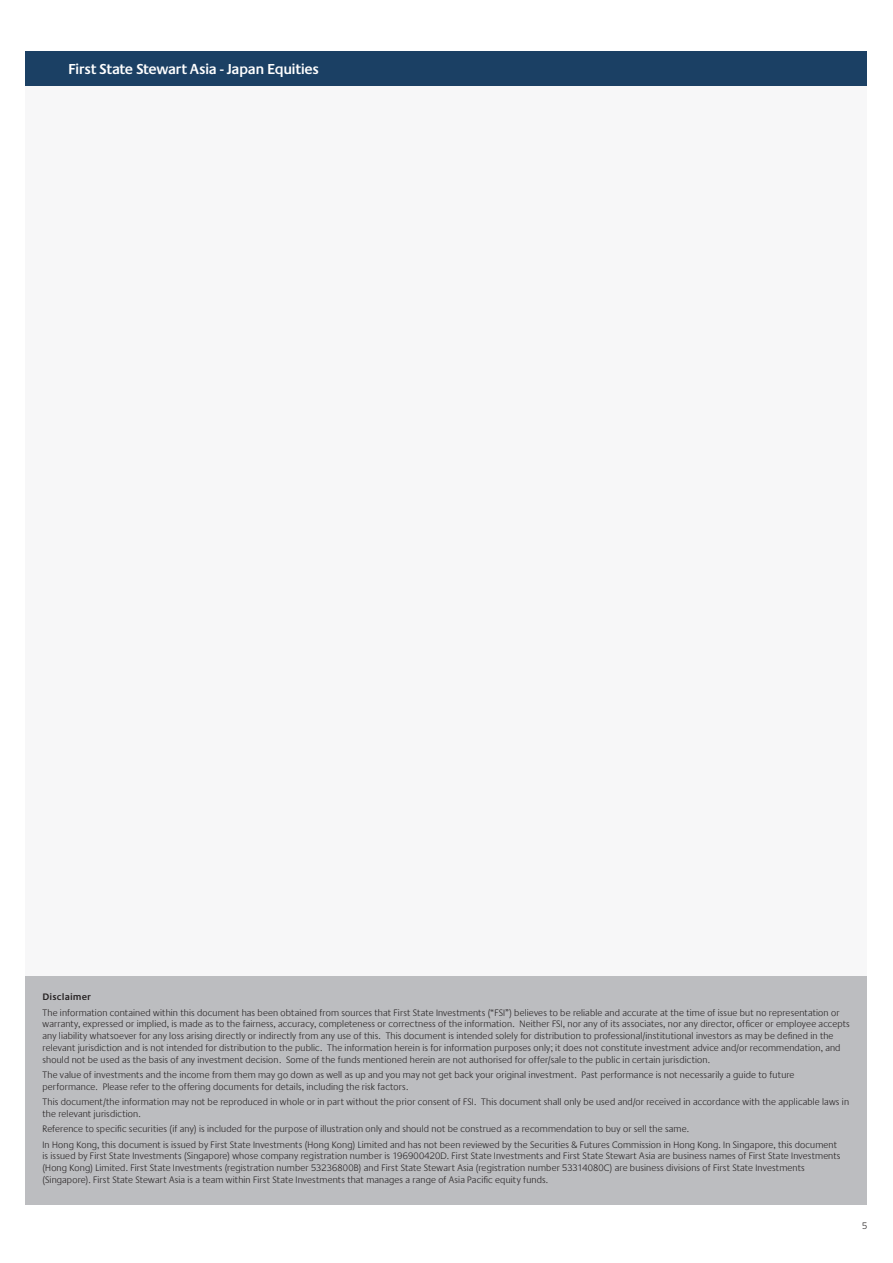
<style>
.page{position:relative;width:893px;height:1263px;background:#fff}
.page>*{position:absolute;margin:0;border:0;box-sizing:border-box;transform-origin:0 0}
.t1{font:600 15px "Praxis EF";letter-spacing:-.03em;color:#fff}
._5_Disclaimer_text{font:300 9.75px/11.7px "Praxis EF";letter-spacing:.015em;color:#231f20}
._5_Disclaimer_text-2{font:600 9.75px "Praxis EF";letter-spacing:.015em;color:#231f20}
</style>
<div class="page">
<div style="left:26px;top:51px;width:841px;height:1135px;background:#f7f7f8"></div>
<div style="left:26px;top:51px;width:841px;height:34px;background:#1b4064"></div>
<div style="left:26px;top:976px;width:841px;height:228px;background:#bcbdc0"></div>
<h1 class="t1" style="left:68px;top:60px;width:252px">First State Stewart Asia - Japan Equities</h1>
<p class="_5_Disclaimer_text-2" style="left:43px;top:992px;width:50px">Disclaimer</p>
<p class="_5_Disclaimer_text" style="left:43px;top:1007px;width:809px">The information contained within this document has been obtained from sources that First State Investments (“FSI”) believes to be reliable and accurate at the time of issue but no representation or warranty, expressed or implied, is made as to the fairness, accuracy, completeness or correctness of the information. Neither FSI, nor any of its associates, nor any director, officer or employee accepts any liability whatsoever for any loss arising directly or indirectly from any use of this. This document is intended solely for distribution to professional/institutional investors as may be defined in the relevant jurisdiction and is not intended for distribution to the public. The information herein is for information purposes only; it does not constitute investment advice and/or recommendation, and should not be used as the basis of any investment decision. Some of the funds mentioned herein are not authorised for offer/sale to the public in certain jurisdiction.</p>
<p class="_5_Disclaimer_text" style="left:43px;top:1069px;width:753px">The value of investments and the income from them may go down as well as up and you may not get back your original investment. Past performance is not necessarily a guide to future performance. Please refer to the offering documents for details, including the risk factors.</p>
<p class="_5_Disclaimer_text" style="left:43px;top:1096px;width:808px">This document/the information may not be reproduced in whole or in part without the prior consent of FSI. This document shall only be used and/or received in accordance with the applicable laws in the relevant jurisdiction.</p>
<p class="_5_Disclaimer_text" style="left:43px;top:1123px;width:648px">Reference to specific securities (if any) is included for the purpose of illustration only and should not be construed as a recommendation to buy or sell the same.</p>
<p class="_5_Disclaimer_text" style="left:43px;top:1139px;width:799px">In Hong Kong, this document is issued by First State Investments (Hong Kong) Limited and has not been reviewed by the Securities &amp; Futures Commission in Hong Kong. In Singapore, this document is issued by First State Investments (Singapore) whose company registration number is 196900420D. First State Investments and First State Stewart Asia are business names of First State Investments (Hong Kong) Limited. First State Investments (registration number 53236800B) and First State Stewart Asia (registration number 53314080C) are business divisions of First State Investments (Singapore). First State Stewart Asia is a team within First State Investments that manages a range of Asia Pacific equity funds.</p>
<p class="_5_Disclaimer_text" style="left:862px;top:1220px;width:7px">5</p>
</div>
